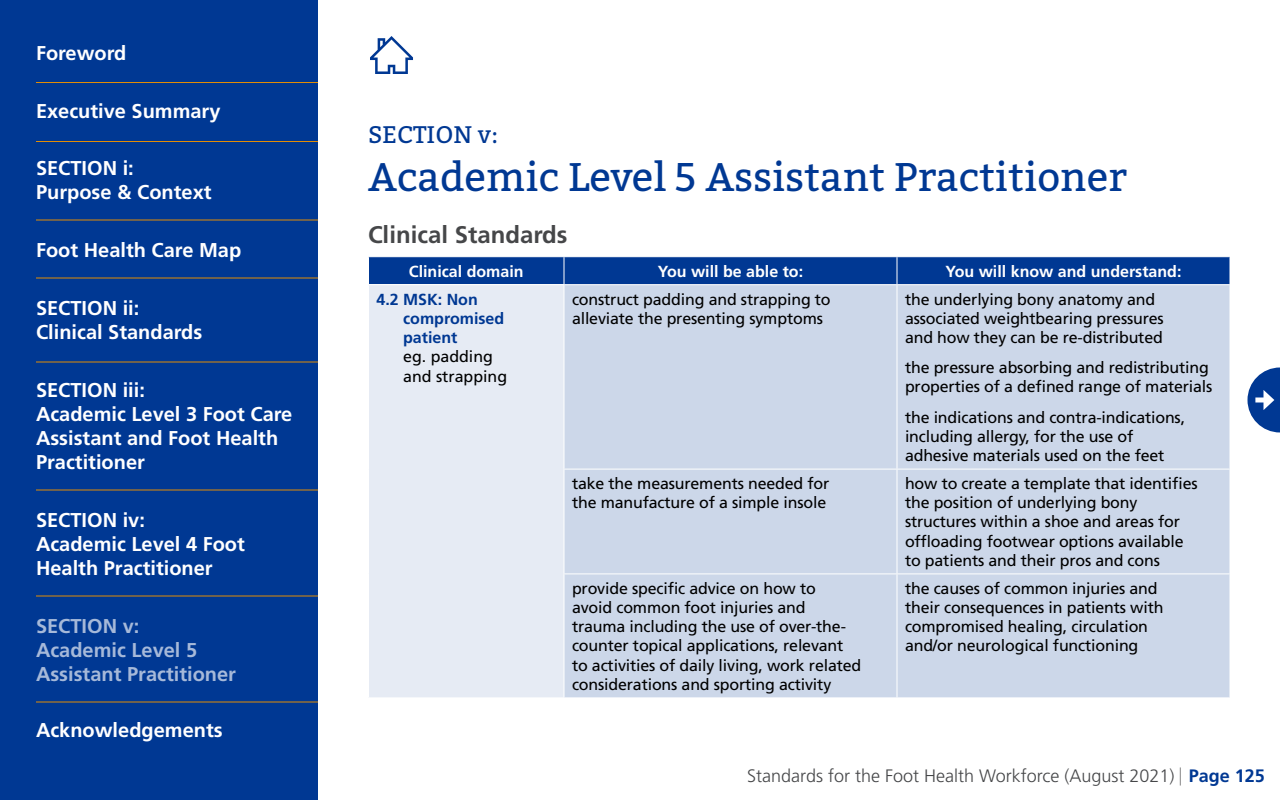
<style>
.page{position:relative;width:1280px;height:800px;background:#fff}
.page>*{position:absolute;margin:0;border:0;box-sizing:border-box;transform-origin:0 0}
.t1{font:40px "Bitter";color:#003893}
.t2{font:700 24px "Frutiger LT Std";color:#464749}
.t3{font:24px "Bitter";color:#003893}
.t4{font:700 20px/24px "Frutiger LT Std";color:#fff}
.t5{font:700 20px/24px "Frutiger LT Std";color:#a6b9d9}
.t6{font:300 18px "Frutiger LT Std";color:#464749}
.t7{font:16px/19.2px "Frutiger LT Std";letter-spacing:-.01em;color:#000}
.t8{font:700 16px "Frutiger LT Std";color:#fff}
.t9{font:700 16px/19.2px "Frutiger LT Std";color:#003893}
.s1{font-weight:700;color:#003893}
</style>
<div class="page">
<svg style="left:370px;top:36px;width:43px;height:38px"></svg>
<div style="left:368px;top:285px;width:196px;height:413px;background:#e6ebf4"></div>
<div style="left:565px;top:285px;width:665px;height:412px;background:#ccd7e9"></div>
<div style="left:368px;top:257px;width:862px;height:27px;background:#003893"></div>
<hr style="left:368px;top:285px;width:1px;height:184px;background:#fff">
<hr style="left:368px;top:469px;width:1px;height:105px;background:#fff">
<hr style="left:368px;top:574px;width:1px;height:123px;background:#fff">
<hr style="left:368px;top:697px;width:196px;height:1px;background:#fff">
<hr style="left:896px;top:285px;width:2px;height:184px;background:#fff">
<hr style="left:564px;top:469px;width:333px;height:1px;background:#fff">
<hr style="left:897px;top:469px;width:333px;height:1px;background:#fff">
<hr style="left:896px;top:470px;width:2px;height:103px;background:#fff">
<hr style="left:564px;top:573px;width:333px;height:1px;background:#fff">
<hr style="left:897px;top:573px;width:333px;height:1px;background:#fff">
<hr style="left:896px;top:574px;width:2px;height:123px;background:#fff">
<svg style="left:1248px;top:368px;width:32px;height:64px"></svg>
<div style="left:0;top:0;width:318px;height:800px;background:#003893"></div>
<hr style="left:36px;top:82px;width:282px;height:1px;background:#e28c05">
<hr style="left:36px;top:141px;width:282px;height:1px;background:#e28c05">
<hr style="left:36px;top:220px;width:282px;height:1px;background:#e28c05">
<hr style="left:36px;top:278px;width:282px;height:1px;background:#e28c05">
<hr style="left:36px;top:362px;width:282px;height:1px;background:#e28c05">
<hr style="left:36px;top:490px;width:282px;height:1px;background:#e28c05">
<hr style="left:36px;top:596px;width:282px;height:1px;background:#e28c05">
<hr style="left:36px;top:702px;width:282px;height:1px;background:#e28c05">
<p class="t4" style="left:36px;top:41px;width:92px">Foreword</p>
<p class="t4" style="left:36px;top:99px;width:186px">Executive Summary</p>
<p class="t4" style="left:36px;top:156px;width:177px">SECTION i:<br>Purpose &amp; Context</p>
<p class="t4" style="left:36px;top:238px;width:207px">Foot Health Care Map</p>
<p class="t4" style="left:36px;top:296px;width:168px">SECTION ii:<br>Clinical Standards</p>
<p class="t4" style="left:36px;top:378px;width:258px">SECTION iii:<br>Academic Level 3 Foot Care<br>Assistant and Foot Health<br>Practitioner</p>
<p class="t4" style="left:36px;top:508px;width:210px">SECTION iv:<br>Academic Level 4 Foot<br>Health Practitioner</p>
<p class="t5" style="left:36px;top:614px;width:202px">SECTION v:<br>Academic Level 5<br>Assistant Practitioner</p>
<p class="t4" style="left:36px;top:718px;width:188px">Acknowledgements</p>
<h2 class="t3" style="left:368px;top:120px;width:132px">SECTION v:</h2>
<h1 class="t1" style="left:368px;top:152px;width:761px">Academic Level 5 Assistant Practitioner</h1>
<h2 class="t2" style="left:368px;top:221px;width:201px">Clinical Standards</h2>
<p class="t8" style="left:409px;top:262px;width:116px">Clinical domain</p>
<p class="t8" style="left:658px;top:262px;width:147px">You will be able to:</p>
<p class="t8" style="left:946px;top:262px;width:237px">You will know and understand:</p>
<p class="t9" style="left:403px;top:290px;width:103px;text-indent:-27px">4.2 MSK: Non compromised patient</p>
<p class="t7" style="left:403px;top:347px;width:106px">eg. padding and strapping</p>
<p class="t7" style="left:572px;top:290px;width:260px">construct padding and strapping to alleviate the presenting symptoms</p>
<p class="t7" style="left:905px;top:290px;width:260px">the underlying bony anatomy and associated weightbearing pressures and how they can be re-distributed</p>
<p class="t7" style="left:905px;top:358px;width:309px">the pressure absorbing and redistributing properties of a defined range of materials</p>
<p class="t7" style="left:905px;top:408px;width:282px">the indications and contra-indications, including allergy, for the use of adhesive materials used on the feet</p>
<p class="t7" style="left:572px;top:474px;width:259px">take the measurements needed for the manufacture of a simple insole</p>
<p class="t7" style="left:905px;top:474px;width:294px">how to create a template that identifies the position of underlying bony structures within a shoe and areas for offloading footwear options available to patients and their pros and cons</p>
<p class="t7" style="left:572px;top:579px;width:291px">provide specific advice on how to<br>avoid common foot injuries and trauma including the use of over-the&shy;counter topical applications, relevant to activities of daily living, work related considerations and sporting activity</p>
<p class="t7" style="left:905px;top:579px;width:260px">the causes of common injuries and their consequences in patients with compromised healing, circulation and/or neurological functioning</p>
<p class="t6" style="left:747px;top:765px;width:519px">Standards for the Foot Health Workforce (August 2021) | <span class="s1">Page 125</span></p>
</div>
